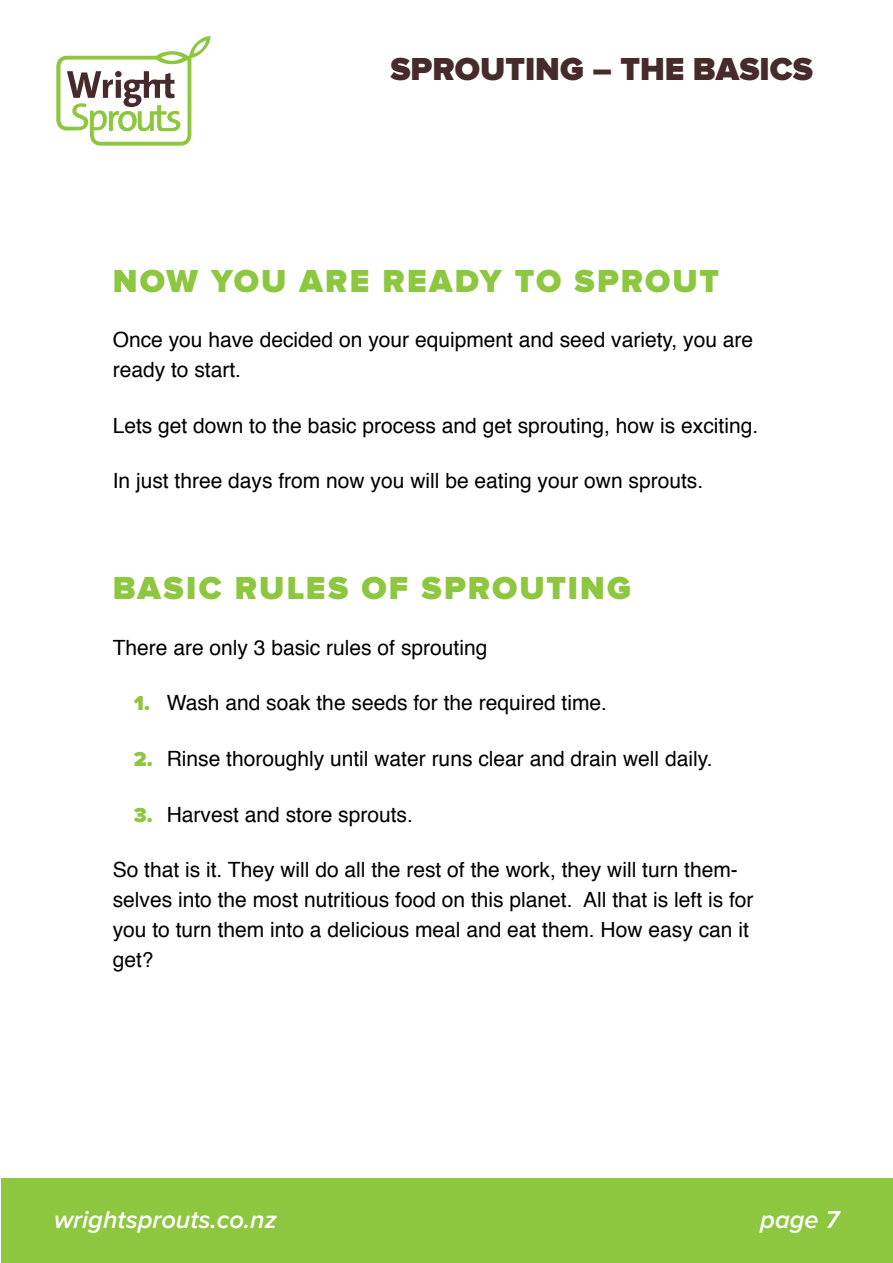
<style>
.page{position:relative;width:893px;height:1263px;background:#fff}
.page>*{position:absolute;margin:0;border:0;box-sizing:border-box;transform-origin:0 0}
.t1{font:900 33px "Proxima Nova";letter-spacing:.06em;color:#8dc63f}
.t2{font:900 33px "Proxima Nova";color:#472a2b}
.t3{font:italic 600 25.5px "Proxima Nova";color:#fff}
.t4{font:21px/30px "Helvetica";color:#000}
.s1{font-family:"Proxima Nova";font-weight:900;color:#8dc63f}
</style>
<div class="page">
<div style="left:1px;top:1178px;width:891px;height:84px;background:#8dc63f"></div>
<svg style="left:56px;top:36px;width:155px;height:110px"></svg>
<h1 class="t2" style="left:390px;top:54px;width:424px">SPROUTING – THE BASICS</h1>
<h1 class="t1" style="left:113px;top:266px;width:211px">NOW YOU ARE</h1>
<h1 class="t1" style="left:382px;top:266px;width:25px">REA</h1>
<h1 class="t1" style="left:455px;top:266px;width:168px">DY TO SPROUT</h1>
<p class="t4" style="left:113px;top:326px;width:642px">Once you have decided on your equipment and seed variety, you are ready to start.</p>
<p class="t4" style="left:113px;top:411px;width:647px">Lets get down to the basic process and get sprouting, how is exciting.</p>
<p class="t4" style="left:113px;top:467px;width:592px">In just three days from now you will be eating your own sprouts.</p>
<h1 class="t1" style="left:113px;top:573px;width:47px">BASIC</h1>
<h1 class="t1" style="left:235px;top:573px;width:234px">RULES OF SPROUTING</h1>
<p class="t4" style="left:113px;top:633px;width:376px">There are only 3 basic rules of sprouting</p>
<p class="t4" style="left:134px;top:689px;width:475px"><span class="s1">1.</span> Wash and soak the seeds for the required time.</p>
<p class="t4" style="left:134px;top:744px;width:580px"><span class="s1">2.</span> Rinse thoroughly until water runs clear and drain well daily.</p>
<p class="t4" style="left:134px;top:800px;width:281px"><span class="s1">3.</span> Harvest and store sprouts.</p>
<p class="t4" style="left:113px;top:855px;width:642px">So that is it. They will do all the rest of the work, they will turn them&shy;selves into the most nutritious food on this planet. All that is left is for you to turn them into a delicious meal and eat them. How easy can it get?</p>
<p class="t3" style="left:54px;top:1208px;width:224px">wrightsprouts.co.nz</p>
<p class="t3" style="left:760px;top:1208px;width:80px">page 7</p>
</div>
